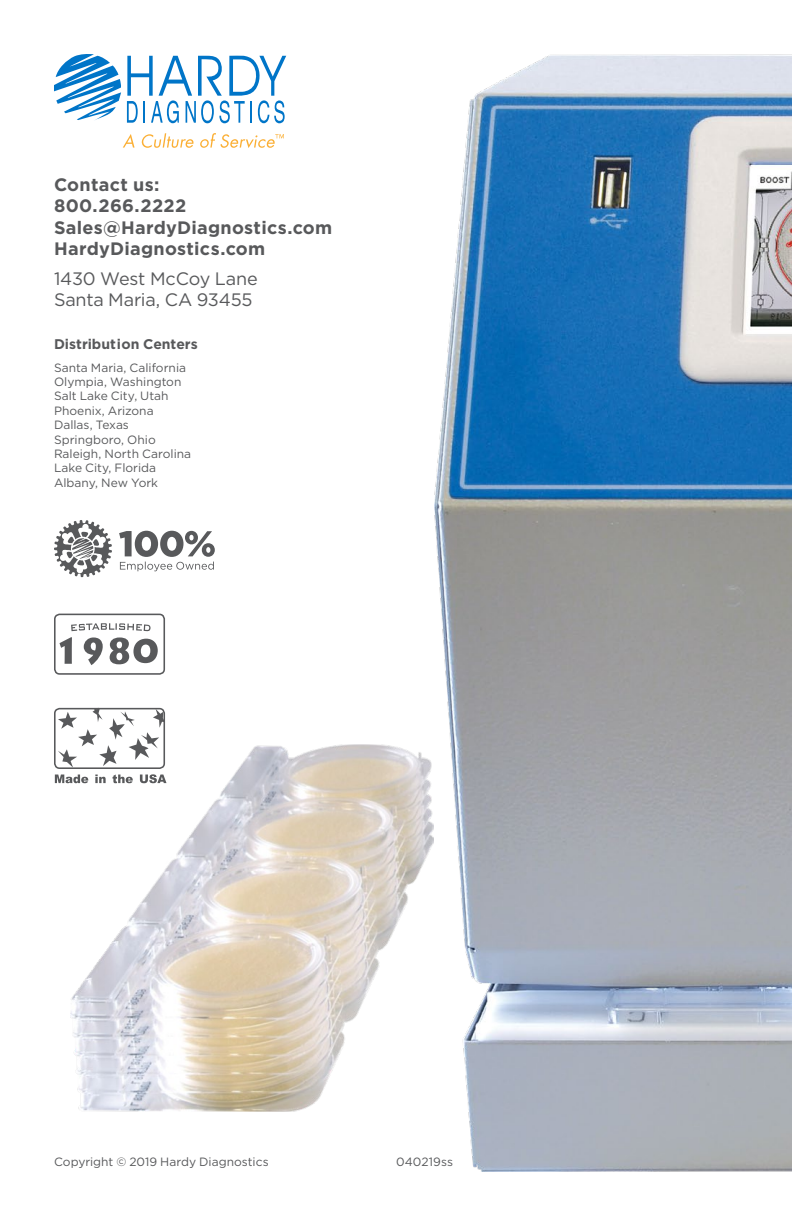
<style>
.page{position:relative;width:792px;height:1224px;background:#fff}
.page>*{position:absolute;margin:0;border:0;box-sizing:border-box;transform-origin:0 0}
.t1{font:700 18px/21.6px "Gotham";letter-spacing:.015em;color:#58595b}
.t2{font:18px/21.6px "Gotham";letter-spacing:-.01em;color:#58595b}
.t3{font:700 14px "Gotham";color:#58595b}
.t4{font:12px/14.4px "Gotham";color:#58595b}
</style>
<div class="page">
<svg style="left:54px;top:54px;width:67px;height:66px"></svg>
<svg style="left:127px;top:56px;width:159px;height:67px"></svg>
<svg style="left:123px;top:133px;width:161px;height:15px"></svg>
<div style="left:54px;top:614px;width:111px;height:61px;border:2px solid #58595b;border-radius:5px"></div>
<svg style="left:71px;top:623px;width:80px;height:8px"></svg>
<svg style="left:59px;top:637px;width:99px;height:28px"></svg>
<svg style="left:55px;top:774px;width:16px;height:9px"></svg>
<svg style="left:58px;top:708px;width:107px;height:58px"></svg>
<div style="left:54px;top:708px;width:111px;height:61px;border:2px solid #58595b;border-radius:5px"></div>
<img style="left:71px;top:745px;width:363px;height:367px">
<img style="left:435px;top:54px;width:357px;height:1117px">
<svg style="left:54px;top:520px;width:58px;height:57px"></svg>
<svg style="left:119px;top:531px;width:96px;height:40px"></svg>
<h1 class="t1" style="left:54px;top:173px;width:280px">Contact us:<br>800.266.2222<br>Sales@HardyDiagnostics.com<br>HardyDiagnostics.com</h1>
<h1 class="t2" style="left:54px;top:267px;width:205px">1430 West McCoy Lane<br>Santa Maria, CA 93455</h1>
<p class="t3" style="left:54px;top:335px;width:145px">Distribution Centers</p>
<p class="t4" style="left:54px;top:360px;width:139px">Santa Maria, California<br>Olympia, Washington<br>Salt Lake City, Utah<br>Phoenix, Arizona<br>Dallas, Texas<br>Springboro, Ohio<br>Raleigh, North Carolina<br>Lake City, Florida<br>Albany, New York</p>
<p class="t4" style="left:54px;top:1154px;width:216px">Copyright © 2019 Hardy Diagnostics</p>
<p class="t4" style="left:396px;top:1154px;width:59px">040219ss</p>
</div>
